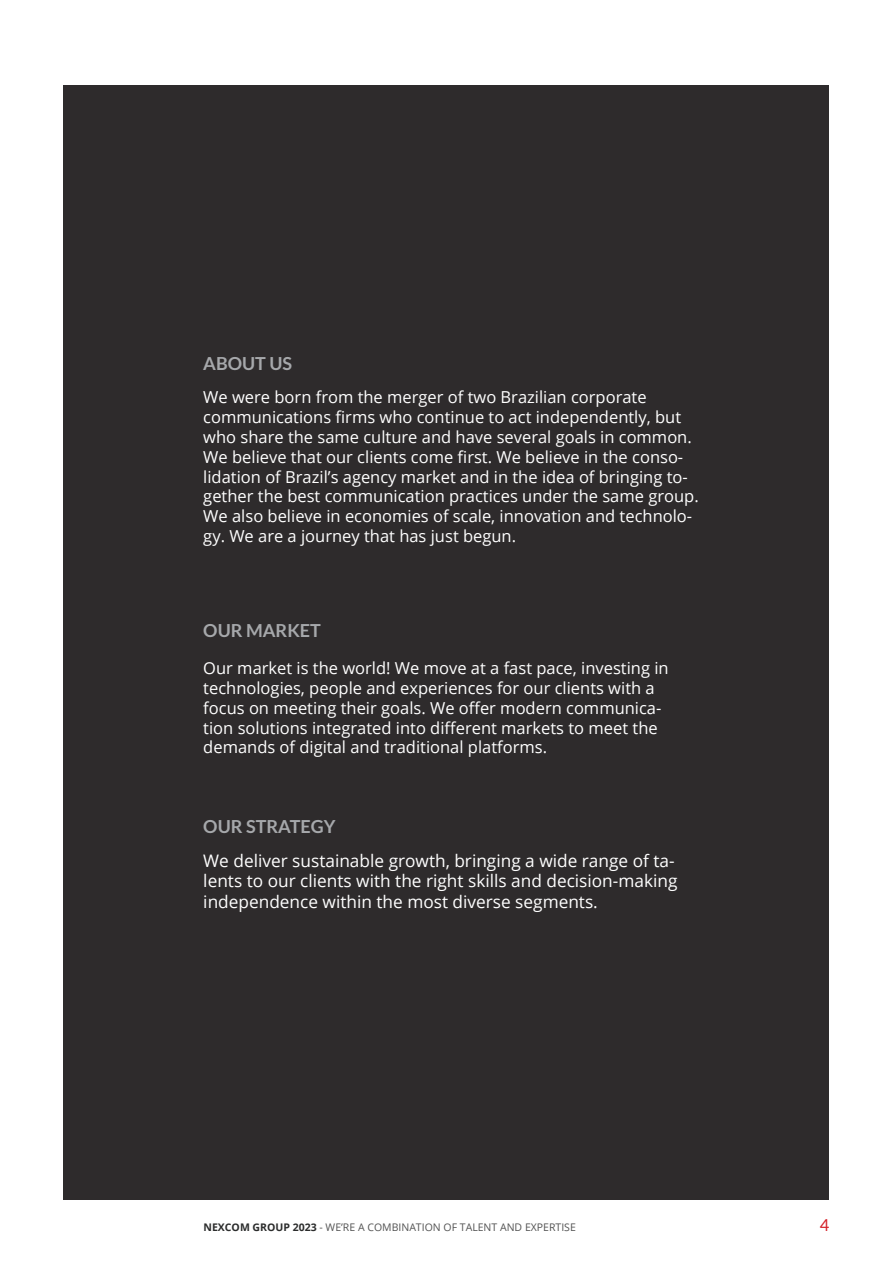
<style>
.page{position:relative;width:893px;height:1263px;background:#fff}
.page>*{position:absolute;margin:0;border:0;box-sizing:border-box;transform-origin:0 0}
.t1{font:700 18px "Lato";color:#a6a8ab}
.t2{font:17.25px/20.7px "Open Sans";color:#fff}
.t3{font:16.5px/19.8px "Open Sans";color:#fff}
.t4{font:16.5px "Lato";color:#d42129}
.t5{font:10.5px "Open Sans";color:#535353}
.s1{font-weight:700;color:#2b2c2c}
</style>
<div class="page">
<div style="left:64px;top:85px;width:765px;height:1114px;background:#2e2b2c"></div>
<p class="t1" style="left:203px;top:353px;width:90px">ABOUT US</p>
<p class="t3" style="left:203px;top:387px;width:497px">We were born from the merger of two Brazilian corporate communications firms who continue to act independently, but who share the same culture and have several goals in common.<br>We believe that our clients come first. We believe in the conso&shy;lidation of Brazil’s agency market and in the idea of bringing to&shy;gether the best communication practices under the same group.<br>We also believe in economies of scale, innovation and technolo&shy;gy. We are a journey that has just begun.</p>
<p class="t1" style="left:203px;top:620px;width:119px">OUR MARKET</p>
<p class="t3" style="left:203px;top:658px;width:467px">Our market is the world! We move at a fast pace, investing in technologies, people and experiences for our clients with a focus on meeting their goals. We offer modern communica&shy;tion solutions integrated into different markets to meet the demands of digital and traditional platforms.</p>
<p class="t1" style="left:203px;top:816px;width:134px">OUR STRATEGY</p>
<p class="t2" style="left:203px;top:849px;width:476px">We deliver sustainable growth, bringing a wide range of ta&shy;lents to our clients with the right skills and decision-making independence within the most diverse segments.</p>
<p class="t5" style="left:204px;top:1220px;width:374px"><span class="s1">NEXCOM GROUP 2023</span> - WE’RE A COMBINATION OF TALENT AND EXPERTISE</p>
<p class="t4" style="left:820px;top:1216px;width:11px">4</p>
</div>
